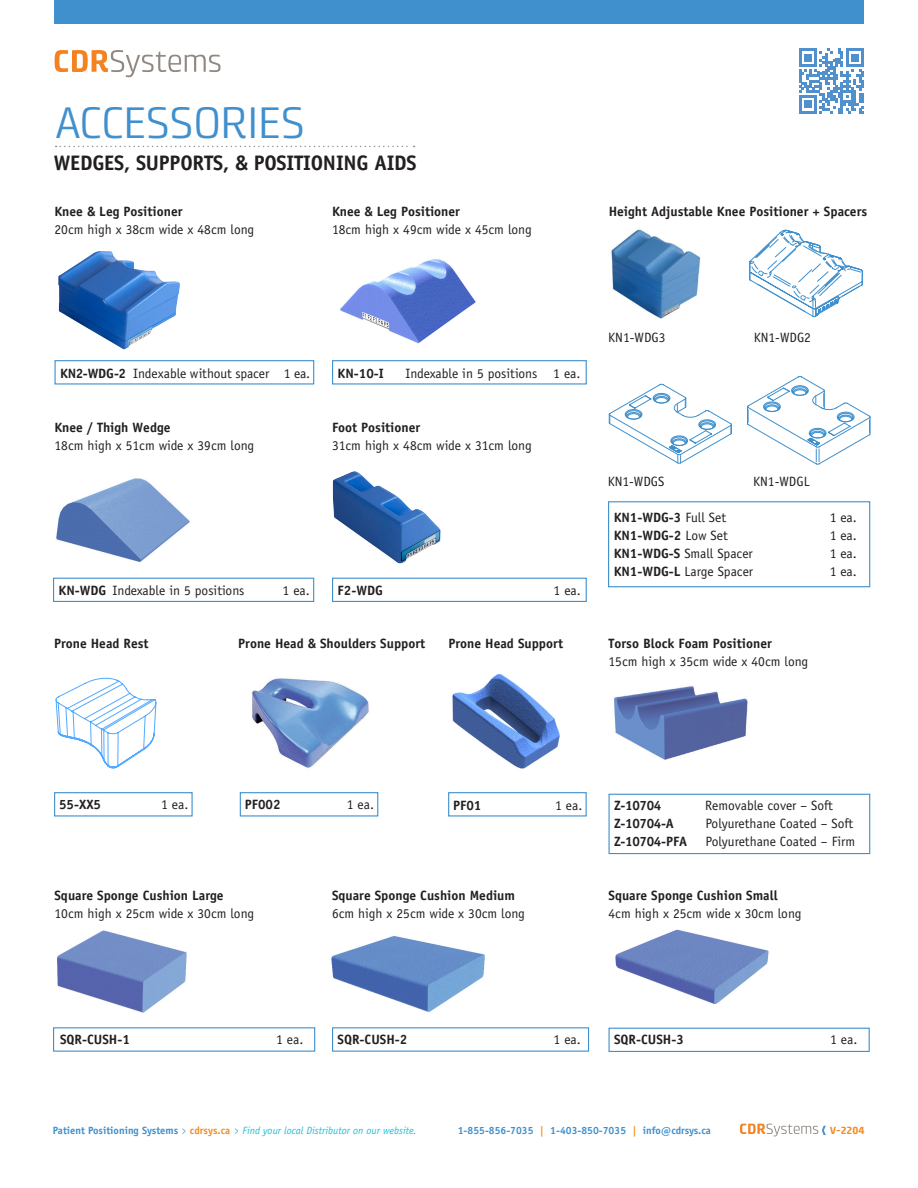
<style>
.page{position:relative;width:918px;height:1188px;background:#fff}
.page>*{position:absolute;margin:0;border:0;box-sizing:border-box;transform-origin:0 0}
.Page_Title{font:45px "Klint Std";letter-spacing:-.025em;color:#3f90cd}
.Tagline_14pt{font:700 21px "Officina Sans";letter-spacing:-.01em;color:#231f20}
.Body{font:13.5px "Officina Sans Std";color:#231f20}
.Body-2{font:700 13.5px "Officina Sans Std";color:#231f20}
.Body-3{font:700 13.5px "Officina Sans Std";letter-spacing:-.025em;color:#231f20}
.t1{font:italic 10.5px "Officina Sans Std";color:#23bfd5}
.t2{font:700 10.5px "Officina Sans Std";color:#3f90cd}
.t3{font:700 10.5px "Klint Std";color:#f68b1f}
.s1{font-weight:700}
.s2{font-weight:400}
.s3{font-weight:700;font-style:normal;color:#3f90cd}
.s4{font-family:"Klint Std";font-style:normal;color:#3f90cd}
.s5{font-weight:700;font-style:normal;color:#f68b1f}
.s6{color:#f68b1f}
</style>
<div class="page">
<svg style="left:740px;top:1124px;width:86px;height:12px"></svg>
<svg style="left:55px;top:50px;width:166px;height:27px"></svg>
<div style="left:54px;top:0;width:810px;height:24px;background:#3f90cd"></div>
<svg style="left:799px;top:48px;width:65px;height:66px"></svg>
<img style="left:57px;top:930px;width:130px;height:83px">
<img style="left:611px;top:229px;width:90px;height:90px">
<div style="left:55px;top:360px;width:259px;height:25px;border:1px solid #3f90cd"></div>
<img style="left:340px;top:259px;width:136px;height:85px">
<div style="left:332px;top:360px;width:255px;height:25px;border:1px solid #3f90cd"></div>
<div style="left:53px;top:1027px;width:262px;height:25px;border:1px solid #3f90cd"></div>
<img style="left:331px;top:936px;width:154px;height:76px">
<div style="left:332px;top:1027px;width:257px;height:25px;border:1px solid #3f90cd"></div>
<div style="left:609px;top:1028px;width:261px;height:24px;border:1px solid #3f90cd"></div>
<img style="left:56px;top:478px;width:134px;height:84px">
<div style="left:53px;top:578px;width:261px;height:24px;border:1px solid #3f90cd"></div>
<div style="left:332px;top:578px;width:255px;height:24px;border:1px solid #3f90cd"></div>
<div style="left:608px;top:501px;width:262px;height:86px;border:1px solid #3f90cd"></div>
<img style="left:252px;top:678px;width:117px;height:90px">
<img style="left:452px;top:674px;width:108px;height:95px">
<div style="left:448px;top:792px;width:139px;height:25px;border:1px solid #3f90cd"></div>
<div style="left:240px;top:792px;width:138px;height:25px;border:1px solid #3f90cd"></div>
<div style="left:54px;top:792px;width:139px;height:25px;border:1px solid #3f90cd"></div>
<img style="left:614px;top:686px;width:134px;height:74px">
<div style="left:609px;top:794px;width:261px;height:60px;border:1px solid #3f90cd"></div>
<img style="left:615px;top:929px;width:154px;height:75px">
<svg style="left:749px;top:230px;width:114px;height:87px"></svg>
<svg style="left:609px;top:376px;width:262px;height:88px"></svg>
<img style="left:58px;top:251px;width:122px;height:99px">
<img style="left:333px;top:471px;width:108px;height:92px">
<svg style="left:56px;top:678px;width:100px;height:90px"></svg>
<svg style="left:56px;top:146px;width:359px;height:1px"></svg>
<p class="Page_Title" style="left:54px;top:98px;width:252px">ACCESSORIES</p>
<p class="Tagline_14pt" style="left:54px;top:150px;width:364px">WEDGES, SUPPORTS, &amp; POSITIONING AIDS</p>
<p class="Body-2" style="left:55px;top:203px;width:130px">Knee &amp; Leg Positioner</p>
<p class="Body" style="left:55px;top:222px;width:201px">20cm high x 38cm wide x 48cm long</p>
<p class="Body-2" style="left:332px;top:203px;width:130px">Knee &amp; Leg Positioner</p>
<p class="Body" style="left:332px;top:222px;width:201px">18cm high x 49cm wide x 45cm long</p>
<p class="Body-2" style="left:609px;top:203px;width:260px">Height Adjustable Knee Positioner + Spacers</p>
<p class="Body" style="left:60px;top:366px;width:252px"><span class="s1">KN2-WDG-2</span> Indexable without spacer 1 ea.</p>
<p class="Body-2" style="left:55px;top:419px;width:117px">Knee / Thigh Wedge</p>
<p class="Body" style="left:55px;top:438px;width:201px">18cm high x 51cm wide x 39cm long</p>
<p class="Body-2" style="left:338px;top:365px;width:48px">KN-10-I</p>
<p class="Body" style="left:406px;top:366px;width:177px">Indexable in 5 positions 1 ea.</p>
<p class="Body-2" style="left:332px;top:419px;width:90px">Foot Positioner</p>
<p class="Body" style="left:332px;top:438px;width:201px">31cm high x 48cm wide x 31cm long</p>
<p class="Body" style="left:59px;top:582px;width:187px"><span class="s1">KN-WDG</span> Indexable in 5 positions</p>
<p class="Body" style="left:283px;top:582px;width:29px">1 ea.</p>
<p class="Body-2" style="left:338px;top:582px;width:47px">F2-WDG</p>
<p class="Body" style="left:554px;top:582px;width:29px">1 ea.</p>
<p class="Body-2" style="left:54px;top:635px;width:96px">Prone Head Rest</p>
<p class="Body-2" style="left:238px;top:635px;width:189px">Prone Head &amp; Shoulders Support</p>
<p class="Body-2" style="left:448px;top:635px;width:116px">Prone Head Support</p>
<p class="Body" style="left:608px;top:330px;width:59px">KN1-WDG3</p>
<p class="Body" style="left:608px;top:474px;width:58px">KN1-WDGS</p>
<p class="Body" style="left:754px;top:330px;width:59px">KN1-WDG2</p>
<p class="Body" style="left:753px;top:474px;width:58px">KN1-WDGL</p>
<p class="Body-2" style="left:614px;top:509px;width:114px">KN1-WDG-3 <span class="s2">Full Set</span></p>
<p class="Body" style="left:830px;top:510px;width:29px">1 ea.</p>
<p class="Body-2" style="left:614px;top:527px;width:116px">KN1-WDG-2 <span class="s2">Low Set</span></p>
<p class="Body" style="left:830px;top:528px;width:29px">1 ea.</p>
<p class="Body" style="left:614px;top:546px;width:141px"><span class="s1">KN1-WDG-S</span> Small Spacer</p>
<p class="Body" style="left:830px;top:546px;width:29px">1 ea.</p>
<p class="Body" style="left:614px;top:564px;width:141px"><span class="s1">KN1-WDG-L</span> Large Spacer</p>
<p class="Body" style="left:830px;top:564px;width:29px">1 ea.</p>
<p class="Body-2" style="left:609px;top:635px;width:165px">Torso Block Foam Positioner</p>
<p class="Body" style="left:609px;top:654px;width:201px">15cm high x 35cm wide x 40cm long</p>
<p class="Body-2" style="left:59px;top:796px;width:43px">55-XX5</p>
<p class="Body" style="left:161px;top:797px;width:29px">1 ea.</p>
<p class="Body-2" style="left:245px;top:796px;width:37px">PF002</p>
<p class="Body" style="left:347px;top:797px;width:29px">1 ea.</p>
<p class="Body-2" style="left:453px;top:797px;width:30px">PF01</p>
<p class="Body" style="left:555px;top:798px;width:29px">1 ea.</p>
<p class="Body-2" style="left:614px;top:797px;width:49px">Z-10704</p>
<p class="Body" style="left:705px;top:798px;width:129px">Removable cover – Soft</p>
<p class="Body-2" style="left:614px;top:815px;width:61px">Z-10704-A</p>
<p class="Body" style="left:705px;top:816px;width:150px">Polyurethane Coated – Soft</p>
<p class="Body-3" style="left:614px;top:833px;width:75px">Z-10704-PFA</p>
<p class="Body" style="left:705px;top:834px;width:151px">Polyurethane Coated – Firm</p>
<p class="Body-2" style="left:55px;top:887px;width:171px">Square Sponge Cushion Large</p>
<p class="Body" style="left:55px;top:906px;width:201px">10cm high x 25cm wide x 30cm long</p>
<p class="Body-2" style="left:332px;top:887px;width:185px">Square Sponge Cushion Medium</p>
<p class="Body" style="left:332px;top:906px;width:195px">6cm high x 25cm wide x 30cm long</p>
<p class="Body-2" style="left:609px;top:887px;width:171px">Square Sponge Cushion Small</p>
<p class="Body" style="left:609px;top:906px;width:195px">4cm high x 25cm wide x 30cm long</p>
<p class="Body-2" style="left:60px;top:1031px;width:71px">SQR-CUSH-1</p>
<p class="Body" style="left:276px;top:1032px;width:29px">1 ea.</p>
<p class="Body-2" style="left:338px;top:1031px;width:71px">SQR-CUSH-2</p>
<p class="Body" style="left:554px;top:1032px;width:29px">1 ea.</p>
<p class="Body-2" style="left:614px;top:1031px;width:71px">SQR-CUSH-3</p>
<p class="Body" style="left:830px;top:1032px;width:29px">1 ea.</p>
<p class="t1" style="left:53px;top:1124px;width:365px"><span class="s3">Patient Positioning Systems</span> <span class="s4">&gt;</span> <span class="s5">cdrsys.ca</span> <span class="s4">&gt;</span> Find your local Distributor on our website.</p>
<p class="t2" style="left:458px;top:1124px;width:255px">1-855-856-7035 <span class="s6">|</span> 1-403-850-7035 <span class="s6">|</span> info@cdrsys.ca</p>
<p class="t3" style="left:830px;top:1124px;width:36px">V-2204</p>
</div>
